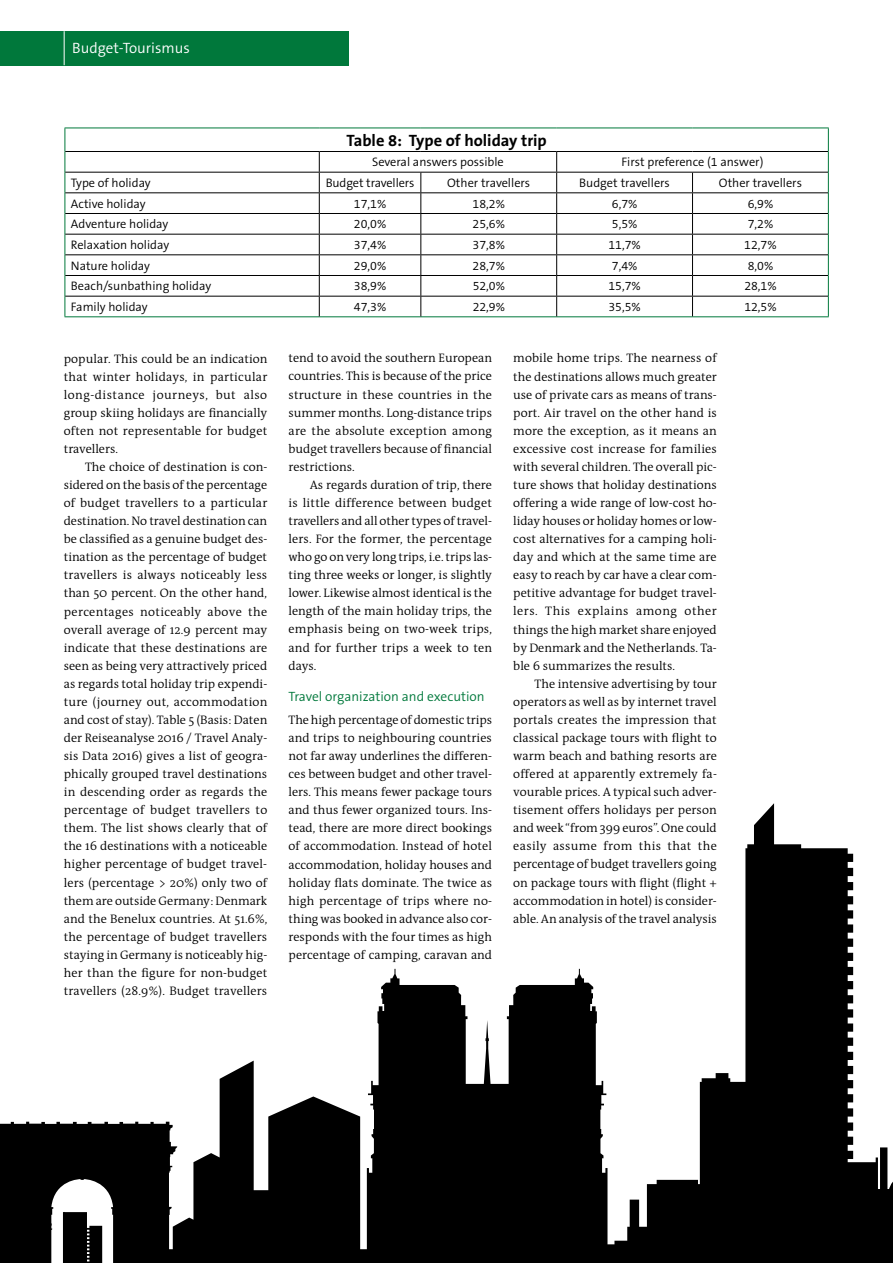
<style>
.page{position:relative;width:893px;height:1263px;background:#fff}
.page>*{position:absolute;margin:0;border:0;box-sizing:border-box;transform-origin:0 0}
.t1{font:700 16.5px "FHM The Sans";color:#000}
.t2{font:15px "FHM The Sans";color:#fff}
.t3{font:13.5px "FHM The Sans";color:#00783b}
.t4{font:13.5px "FHM Antiqua";color:#000}
.t5{font:12.3px/18px "FHM Antiqua";color:#000;text-align:justify}
.t6{font:12.3px "FHM The Sans";color:#000}
</style>
<div class="page">
<svg style="left:0;top:803px;width:893px;height:460px"></svg>
<hr style="left:64px;top:1212px;width:1px;height:51px;background:#000">
<div style="left:0;top:31px;width:349px;height:34px;background:#00783b"></div>
<hr style="left:64px;top:31px;width:1px;height:34px;background:#fff">
<hr style="left:65px;top:128px;width:254px;height:1px;background:#00783b">
<hr style="left:319px;top:128px;width:102px;height:1px;background:#00783b">
<hr style="left:421px;top:128px;width:136px;height:1px;background:#00783b">
<hr style="left:557px;top:128px;width:135px;height:1px;background:#00783b">
<hr style="left:692px;top:128px;width:137px;height:1px;background:#00783b">
<svg style="left:65px;top:128px;width:1px;height:188px"></svg>
<svg style="left:828px;top:128px;width:1px;height:188px"></svg>
<hr style="left:65px;top:316px;width:254px;height:1px;background:#00783b">
<hr style="left:319px;top:316px;width:102px;height:1px;background:#00783b">
<hr style="left:421px;top:316px;width:136px;height:1px;background:#00783b">
<hr style="left:557px;top:316px;width:135px;height:1px;background:#00783b">
<hr style="left:692px;top:316px;width:137px;height:1px;background:#00783b">
<hr style="left:65px;top:151px;width:254px;height:1px;background:#000">
<hr style="left:319px;top:151px;width:102px;height:1px;background:#000">
<hr style="left:421px;top:151px;width:136px;height:1px;background:#000">
<hr style="left:557px;top:151px;width:135px;height:1px;background:#000">
<hr style="left:692px;top:151px;width:136px;height:1px;background:#000">
<hr style="left:65px;top:172px;width:254px;height:1px;background:#000">
<hr style="left:319px;top:172px;width:102px;height:1px;background:#000">
<hr style="left:421px;top:172px;width:136px;height:1px;background:#000">
<hr style="left:557px;top:172px;width:135px;height:1px;background:#000">
<hr style="left:692px;top:172px;width:136px;height:1px;background:#000">
<hr style="left:65px;top:192px;width:254px;height:1px;background:#000">
<hr style="left:319px;top:192px;width:102px;height:1px;background:#000">
<hr style="left:421px;top:192px;width:136px;height:1px;background:#000">
<hr style="left:557px;top:192px;width:135px;height:1px;background:#000">
<hr style="left:692px;top:192px;width:136px;height:1px;background:#000">
<hr style="left:65px;top:213px;width:254px;height:1px;background:#000">
<hr style="left:319px;top:213px;width:102px;height:1px;background:#000">
<hr style="left:421px;top:213px;width:136px;height:1px;background:#000">
<hr style="left:557px;top:213px;width:135px;height:1px;background:#000">
<hr style="left:692px;top:213px;width:136px;height:1px;background:#000">
<hr style="left:65px;top:234px;width:254px;height:1px;background:#000">
<hr style="left:319px;top:234px;width:102px;height:1px;background:#000">
<hr style="left:421px;top:234px;width:136px;height:1px;background:#000">
<hr style="left:557px;top:234px;width:135px;height:1px;background:#000">
<hr style="left:692px;top:234px;width:136px;height:1px;background:#000">
<hr style="left:65px;top:254px;width:254px;height:1px;background:#000">
<hr style="left:319px;top:254px;width:102px;height:1px;background:#000">
<hr style="left:421px;top:254px;width:136px;height:1px;background:#000">
<hr style="left:557px;top:254px;width:135px;height:1px;background:#000">
<hr style="left:692px;top:254px;width:136px;height:1px;background:#000">
<hr style="left:65px;top:275px;width:254px;height:1px;background:#000">
<hr style="left:319px;top:275px;width:102px;height:1px;background:#000">
<hr style="left:421px;top:275px;width:136px;height:1px;background:#000">
<hr style="left:557px;top:275px;width:135px;height:1px;background:#000">
<hr style="left:692px;top:275px;width:136px;height:1px;background:#000">
<hr style="left:65px;top:296px;width:254px;height:1px;background:#000">
<hr style="left:319px;top:296px;width:102px;height:1px;background:#000">
<svg style="left:319px;top:152px;width:1px;height:164px"></svg>
<hr style="left:421px;top:296px;width:136px;height:1px;background:#000">
<svg style="left:420px;top:173px;width:1px;height:143px"></svg>
<hr style="left:557px;top:296px;width:135px;height:1px;background:#000">
<svg style="left:556px;top:152px;width:1px;height:164px"></svg>
<hr style="left:692px;top:296px;width:136px;height:1px;background:#000">
<svg style="left:692px;top:173px;width:1px;height:143px"></svg>
<p class="t2" style="left:72px;top:40px;width:119px">Budget-Tourismus</p>
<h1 class="t1" style="left:346px;top:131px;width:202px">Table 8: Type of holiday trip</h1>
<p class="t6" style="left:372px;top:156px;width:133px">Several answers possible</p>
<p class="t6" style="left:622px;top:156px;width:143px">First preference (1 answer)</p>
<p class="t6" style="left:71px;top:176px;width:81px">Type of holiday</p>
<p class="t6" style="left:326px;top:176px;width:90px">Budget travellers</p>
<p class="t6" style="left:447px;top:176px;width:85px">Other travellers</p>
<p class="t6" style="left:579px;top:176px;width:92px">Budget travellers</p>
<p class="t6" style="left:719px;top:176px;width:85px">Other travellers</p>
<p class="t6" style="left:71px;top:197px;width:76px">Active holiday</p>
<p class="t6" style="left:354px;top:197px;width:34px">17,1%</p>
<p class="t6" style="left:473px;top:197px;width:34px">18,2%</p>
<p class="t6" style="left:612px;top:197px;width:27px">6,7%</p>
<p class="t6" style="left:748px;top:197px;width:27px">6,9%</p>
<p class="t6" style="left:71px;top:218px;width:99px">Adventure holiday</p>
<p class="t6" style="left:354px;top:218px;width:34px">20,0%</p>
<p class="t6" style="left:473px;top:218px;width:34px">25,6%</p>
<p class="t6" style="left:612px;top:218px;width:27px">5,5%</p>
<p class="t6" style="left:748px;top:218px;width:27px">7,2%</p>
<p class="t6" style="left:71px;top:238px;width:100px">Relaxation holiday</p>
<p class="t6" style="left:354px;top:238px;width:34px">37,4%</p>
<p class="t6" style="left:473px;top:238px;width:34px">37,8%</p>
<p class="t6" style="left:608px;top:238px;width:34px">11,7%</p>
<p class="t6" style="left:744px;top:238px;width:34px">12,7%</p>
<p class="t6" style="left:71px;top:259px;width:81px">Nature holiday</p>
<p class="t6" style="left:354px;top:259px;width:34px">29,0%</p>
<p class="t6" style="left:473px;top:259px;width:34px">28,7%</p>
<p class="t6" style="left:612px;top:259px;width:27px">7,4%</p>
<p class="t6" style="left:748px;top:259px;width:27px">8,0%</p>
<p class="t6" style="left:71px;top:280px;width:142px">Beach/sunbathing holiday</p>
<p class="t6" style="left:354px;top:280px;width:34px">38,9%</p>
<p class="t6" style="left:473px;top:280px;width:34px">52,0%</p>
<p class="t6" style="left:608px;top:280px;width:34px">15,7%</p>
<p class="t6" style="left:744px;top:280px;width:34px">28,1%</p>
<p class="t6" style="left:71px;top:300px;width:78px">Family holiday</p>
<p class="t6" style="left:354px;top:300px;width:34px">47,3%</p>
<p class="t6" style="left:473px;top:300px;width:34px">22,9%</p>
<p class="t6" style="left:608px;top:300px;width:34px">35,5%</p>
<p class="t6" style="left:744px;top:300px;width:34px">12,5%</p>
<p class="t5" style="left:64px;top:350px;width:205px">popular. This could be an indication that winter holidays, in particular long-distance journeys, but also group skiing holidays are financially often not representable for budget travellers.</p>
<p class="t5" style="left:64px;top:458px;width:205px;text-indent:21px">The choice of destination is con&shy;sidered on the basis of the percentage of budget travellers to a particular destination. No travel destination can be classified as a genuine budget des&shy;tination as the percentage of budget travellers is always noticeably less than 50 percent. On the other hand, percentages noticeably above the overall average of 12.9 percent may indicate that these destinations are seen as being very attractively priced as regards total holiday trip expendi&shy;ture (journey out, accommodation and cost of stay). Table 5 (Basis: Daten der Reiseanalyse 2016 / Travel Analy&shy;sis Data 2016) gives a list of geogra&shy;phically grouped travel destinations in descending order as regards the percentage of budget travellers to them. The list shows clearly that of the 16 destinations with a noticeable higher percentage of budget travel&shy;lers (percentage &gt; 20%) only two of them are outside Germany: Denmark and the Benelux countries. At 51.6%, the percentage of budget travellers staying in Germany is noticeably hig&shy;her than the figure for non-budget travellers (28.9%). Budget travellers</p>
<p class="t5" style="left:289px;top:350px;width:205px">tend to avoid the southern European countries. This is because of the price structure in these countries in the summer months. Long-distance trips are the absolute exception among budget travellers because of financial restrictions.</p>
<p class="t5" style="left:289px;top:476px;width:205px;text-indent:21px">As regards duration of trip, there is little difference between budget travellers and all other types of travel&shy;lers. For the former, the percentage who go on very long trips, i.e. trips las&shy;ting three weeks or longer, is slightly lower. Likewise almost identical is the length of the main holiday trips, the emphasis being on two-week trips, and for further trips a week to ten days.</p>
<p class="t3" style="left:289px;top:689px;width:198px">Travel organization and execution</p>
<p class="t5" style="left:289px;top:711px;width:205px">The high percentage of domestic trips and trips to neighbouring countries not far away underlines the differen&shy;ces between budget and other travel&shy;lers. This means fewer package tours and thus fewer organized tours. Ins&shy;tead, there are more direct bookings of accommodation. Instead of hotel accommodation, holiday houses and holiday flats dominate. The twice as high percentage of trips where no&shy;thing was booked in advance also cor&shy;responds with the four times as high percentage of camping, caravan and</p>
<p class="t5" style="left:513px;top:350px;width:205px">mobile home trips. The nearness of the destinations allows much greater use of private cars as means of trans&shy;port. Air travel on the other hand is more the exception, as it means an excessive cost increase for families with several children. The overall pic&shy;ture shows that holiday destinations offering a wide range of low-cost ho&shy;liday houses or holiday homes or low&shy;cost alternatives for a camping holi&shy;day and which at the same time are easy to reach by car have a clear com&shy;petitive advantage for budget travel&shy;lers. This explains among other things the high market share enjoyed by Denmark and the Netherlands. Ta&shy;ble 6 summarizes the results.</p>
<p class="t5" style="left:513px;top:675px;width:205px;text-indent:21px">The intensive advertising by tour operators as well as by internet travel portals creates the impression that classical package tours with flight to warm beach and bathing resorts are offered at apparently extremely fa&shy;vourable prices. A typical such adver&shy;tisement offers holidays per person and week “from 399 euros”. One could easily assume from this that the percentage of budget travellers going on package tours with flight (flight + accommodation in hotel) is consider&shy;able. An analysis of the travel analysis</p>
<p class="t4" style="left:41px;top:1218px;width:13px">12</p>
</div>
